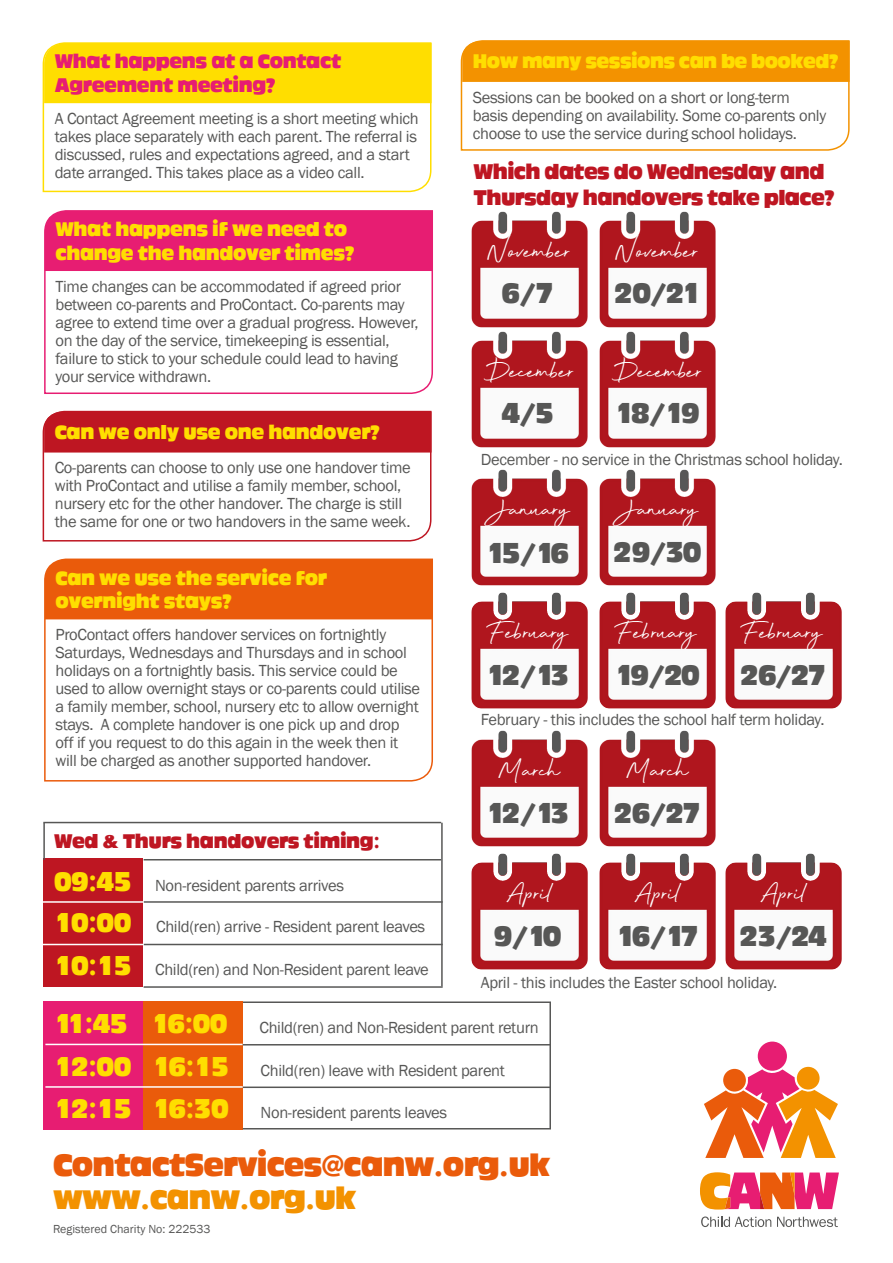
<style>
.page{position:relative;width:893px;height:1263px;background:#fff}
.page>*{position:absolute;margin:0;border:0;box-sizing:border-box;transform-origin:0 0}
.t1{font:31.35px "Ackbar";letter-spacing:-.03em;color:#ea5b0b}
.t2{font:31.35px "Ackbar";letter-spacing:-.03em;color:#f39200}
.t3{font:31.2px "Beyond Infinity";color:#fff}
.t4{font:28.5px "Ackbar";letter-spacing:-.08em;color:#575756}
.t5{font:27px "Ackbar";color:#ffde00}
.t6{font:21px/25.2px "Ackbar";letter-spacing:-.03em;color:#be1622}
.t7{font:19.5px/23.4px "Ackbar";letter-spacing:-.02em;color:#ffde00}
.t8{font:19.5px/23.4px "Ackbar";letter-spacing:-.02em;color:#e71d72}
.t9{font:19.5px "Ackbar";letter-spacing:-.02em;color:#be1622}
.t10{font:16.5px/18px "Franklin Gothic";letter-spacing:-.02em;color:#575756}
.t11{font:12px "Franklin Gothic";color:#575756}
.s1{font-family:"Ackbar";font-size:27px;color:#ffde00}
</style>
<div class="page">
<svg style="left:44px;top:210px;width:389px;height:184px"></svg>
<svg style="left:44px;top:558px;width:389px;height:224px"></svg>
<svg style="left:42px;top:42px;width:390px;height:151px"></svg>
<svg style="left:42px;top:410px;width:390px;height:132px"></svg>
<div style="left:45px;top:211px;width:387px;height:60px;background:#e71d72"></div>
<div style="left:45px;top:559px;width:387px;height:60px;background:#ea5b0b"></div>
<div style="left:44px;top:43px;width:387px;height:60px;background:#ffde00"></div>
<div style="left:44px;top:412px;width:387px;height:40px;background:#be1622"></div>
<svg style="left:460px;top:40px;width:390px;height:111px"></svg>
<img style="left:471px;top:343px;width:117px;height:243px">
<img style="left:725px;top:592px;width:117px;height:117px">
<img style="left:471px;top:211px;width:117px;height:132px">
<img style="left:471px;top:592px;width:117px;height:117px">
<img style="left:471px;top:861px;width:117px;height:109px">
<img style="left:599px;top:730px;width:117px;height:117px">
<img style="left:471px;top:730px;width:117px;height:131px">
<img style="left:599px;top:211px;width:117px;height:116px">
<img style="left:599px;top:327px;width:117px;height:259px">
<img style="left:599px;top:853px;width:243px;height:117px">
<img style="left:599px;top:592px;width:117px;height:117px">
<div style="left:44px;top:859px;width:99px;height:128px;background:#be1622"></div>
<hr style="left:144px;top:859px;width:297px;height:1px;background:#575756">
<hr style="left:43px;top:822px;width:398px;height:1px;background:#575756">
<hr style="left:441px;top:823px;width:2px;height:163px;background:#575756">
<hr style="left:43px;top:823px;width:2px;height:37px;background:#575756">
<hr style="left:144px;top:901px;width:299px;height:2px;background:#575756">
<hr style="left:144px;top:944px;width:299px;height:1px;background:#575756">
<hr style="left:144px;top:986px;width:299px;height:2px;background:#575756">
<hr style="left:43px;top:901px;width:101px;height:2px;background:#fff">
<hr style="left:43px;top:944px;width:101px;height:1px;background:#fff">
<hr style="left:243px;top:1001px;width:308px;height:2px;background:#575756">
<div style="left:44px;top:1001px;width:99px;height:128px;background:#e71d72"></div>
<div style="left:144px;top:1001px;width:99px;height:128px;background:#ea5b0b"></div>
<hr style="left:549px;top:1003px;width:2px;height:126px;background:#575756">
<hr style="left:45px;top:1044px;width:198px;height:1px;background:#fff">
<hr style="left:243px;top:1086px;width:308px;height:2px;background:#575756">
<hr style="left:45px;top:1086px;width:198px;height:2px;background:#fff">
<hr style="left:243px;top:1044px;width:308px;height:1px;background:#575756">
<hr style="left:243px;top:1128px;width:308px;height:1px;background:#575756">
<svg style="left:701px;top:1216px;width:70px;height:11px"></svg>
<svg style="left:777px;top:1217px;width:61px;height:10px"></svg>
<svg style="left:700px;top:1172px;width:139px;height:37px;background:#ed6864"></svg>
<svg style="left:797px;top:1067px;width:22px;height:22px"></svg>
<svg style="left:704px;top:1069px;width:134px;height:89px"></svg>
<div style="left:758px;top:1041px;width:29px;height:30px;background:#e71d72;border-radius:50%"></div>
<p class="t8" style="left:55px;top:50px;width:288px">What happens at a Contact<br>Agreement meeting?</p>
<p class="t10" style="left:55px;top:110px;width:365px">A Contact Agreement meeting is a short meeting which takes place separately with each parent. The referral is discussed, rules and expectations agreed, and a start date arranged. This takes place as a video call.</p>
<p class="t7" style="left:56px;top:218px;width:301px">What happens if we need to change the handover times?</p>
<p class="t10" style="left:56px;top:278px;width:365px">Time changes can be accommodated if agreed prior between co-parents and ProContact. Co-parents may agree to extend time over a gradual progress. However, on the day of the service, timekeeping is essential, failure to stick to your schedule could lead to having your service withdrawn.</p>
<p class="t7" style="left:55px;top:421px;width:327px">Can we only use one handover?</p>
<p class="t10" style="left:55px;top:459px;width:358px">Co-parents can choose to only use one handover time with ProContact and utilise a family member, school, nursery etc for the other handover. The charge is still the same for one or two handovers in the same week.</p>
<p class="t7" style="left:56px;top:566px;width:273px">Can we use the service for overnight stays?</p>
<p class="t10" style="left:56px;top:626px;width:366px">ProContact offers handover services on fortnightly Saturdays, Wednesdays and Thursdays and in school holidays on a fortnightly basis. This service could be used to allow overnight stays or co-parents could utilise a family member, school, nursery etc to allow overnight stays. A complete handover is one pick up and drop off if you request to do this again in the week then it will be charged as another supported handover.</p>
<p class="t7" style="left:473px;top:50px;width:367px">How many sessions can be booked?</p>
<p class="t10" style="left:473px;top:89px;width:355px">Sessions can be booked on a short or long-term basis depending on availability. Some co-parents only choose to use the service during school holidays.</p>
<p class="t6" style="left:473px;top:160px;width:363px">Which dates do Wednesday and<br>Thursday handovers take place?</p>
<h2 class="t3" style="left:488px;top:235px;width:84px">November</h2>
<h2 class="t3" style="left:616px;top:235px;width:84px">November</h2>
<h3 class="t4" style="left:501px;top:279px;width:54px">6/7</h3>
<h3 class="t4" style="left:614px;top:279px;width:88px">20/21</h3>
<h2 class="t3" style="left:484px;top:354px;width:91px">December</h2>
<h2 class="t3" style="left:612px;top:354px;width:91px">December</h2>
<h3 class="t4" style="left:501px;top:398px;width:54px">4/5</h3>
<h3 class="t4" style="left:615px;top:398px;width:86px">18/19</h3>
<p class="t10" style="left:481px;top:451px;width:363px">December - no service in the Christmas school holiday.</p>
<h2 class="t3" style="left:489px;top:493px;width:83px">January</h2>
<h2 class="t3" style="left:617px;top:493px;width:83px">January</h2>
<h3 class="t4" style="left:486px;top:538px;width:85px">15/16</h3>
<h3 class="t4" style="left:613px;top:538px;width:90px">29/30</h3>
<h2 class="t3" style="left:490px;top:616px;width:79px">February</h2>
<h2 class="t3" style="left:618px;top:616px;width:79px">February</h2>
<h2 class="t3" style="left:744px;top:616px;width:79px">February</h2>
<h3 class="t4" style="left:486px;top:660px;width:85px">12/13</h3>
<h3 class="t4" style="left:615px;top:660px;width:86px">19/20</h3>
<h3 class="t4" style="left:740px;top:660px;width:88px">26/27</h3>
<p class="t10" style="left:481px;top:711px;width:345px">February - this includes the school half term holiday.</p>
<h2 class="t3" style="left:499px;top:754px;width:63px">March</h2>
<h2 class="t3" style="left:627px;top:754px;width:63px">March</h2>
<h3 class="t4" style="left:486px;top:798px;width:85px">12/13</h3>
<h3 class="t4" style="left:614px;top:798px;width:89px">26/27</h3>
<p class="t9" style="left:54px;top:831px;width:327px">Wed &amp; Thurs handovers timing:</p>
<p class="t10" style="left:54px;top:877px;width:291px"><span class="s1">09:45</span> Non-resident parents arrives</p>
<h3 class="t5" style="left:54px;top:909px;width:79px">10:00</h3>
<p class="t10" style="left:156px;top:918px;width:271px">Child(ren) arrive - Resident parent leaves</p>
<p class="t10" style="left:54px;top:961px;width:376px"><span class="s1">10:15</span> Child(ren) and Non-Resident parent leave</p>
<p class="t10" style="left:54px;top:1019px;width:486px"><span class="s1">11:45 16:00</span> Child(ren) and Non-Resident parent return</p>
<p class="t10" style="left:54px;top:1062px;width:452px"><span class="s1">12:00 16:15</span> Child(ren) leave with Resident parent</p>
<p class="t10" style="left:54px;top:1103px;width:395px"><span class="s1">12:15 16:30</span> Non-resident parents leaves</p>
<h1 class="t1" style="left:53px;top:1149px;width:499px">ContactServices@canw.org.uk</h1>
<h1 class="t2" style="left:53px;top:1182px;width:305px">www.canw.org.uk</h1>
<p class="t11" style="left:53px;top:1221px;width:159px">Registered Charity No: 222533</p>
<h2 class="t3" style="left:506px;top:877px;width:47px">April</h2>
<h2 class="t3" style="left:634px;top:877px;width:47px">April</h2>
<h2 class="t3" style="left:760px;top:877px;width:47px">April</h2>
<h3 class="t4" style="left:494px;top:921px;width:69px">9/10</h3>
<h3 class="t4" style="left:616px;top:921px;width:84px">16/17</h3>
<h3 class="t4" style="left:740px;top:921px;width:89px">23/24</h3>
<p class="t10" style="left:481px;top:974px;width:298px">April - this includes the Easter school holiday.</p>
</div>
